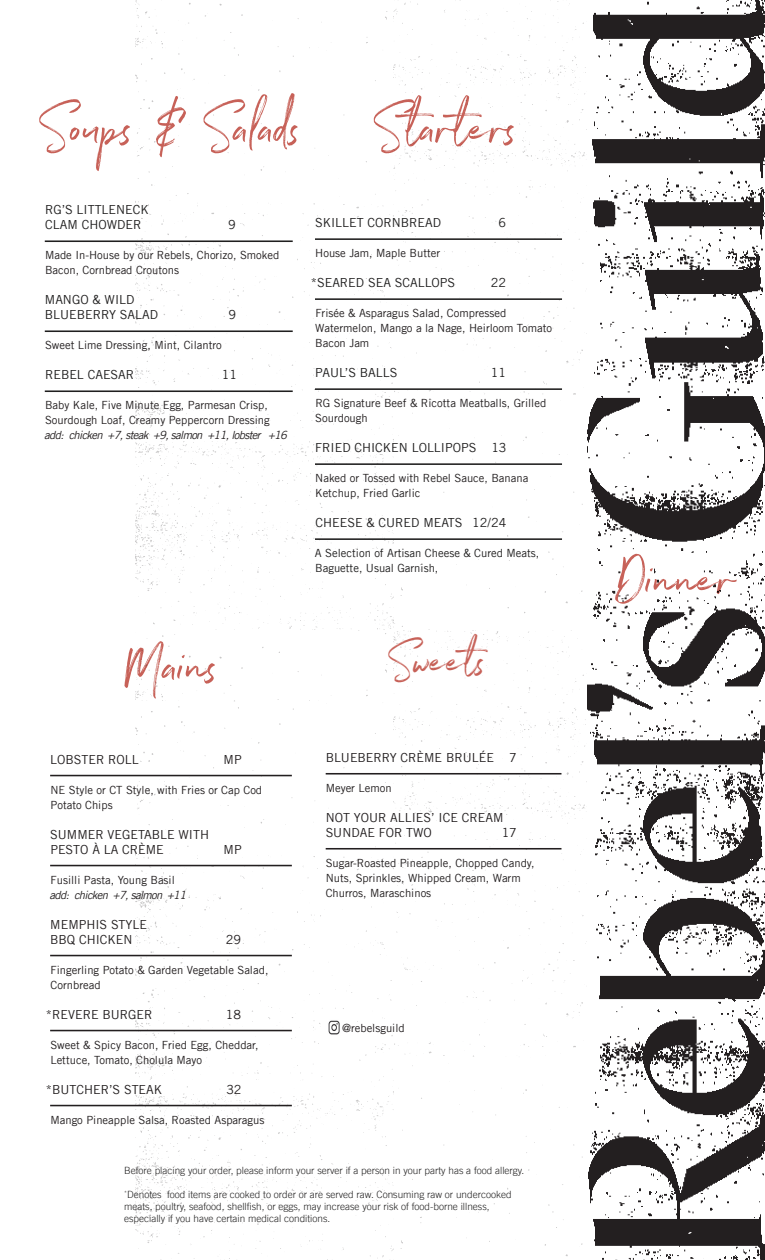
<style>
.page{position:relative;width:765px;height:1260px;background:#fff}
.page>*{position:absolute;margin:0;border:0;box-sizing:border-box;transform-origin:0 0}
.t1{font:60px "Northwell Alt";letter-spacing:.01em;color:#c76158}
.t2{font:60px "Northwell Alt";color:#c76158}
.t3{font:50px "Northwell Alt";color:#c76158}
.Paragraph_Style_1{font:12.5px/15px "Trade Gothic LT";color:#231f20}
.Paragraph_Style_1-2{font:12.5px/15px "Trade Gothic LT";color:#201f1f}
.t4{font:11.25px/15px "Trade Gothic LT";color:#231f20}
.t5{font:11.25px/15px "Trade Gothic LT";color:#201f1f}
.t6{font:italic 11.25px "Trade Gothic LT";letter-spacing:-.06em;color:#231f20}
.t7{font:300 10px/12px "Trade Gothic LT";color:#201f1f}
.s1{font-style:italic}
</style>
<div class="page">
<img style="left:135px;top:0;width:453px;height:1260px">
<hr style="left:50px;top:775px;width:242px;height:1px;background:#231f20">
<hr style="left:50px;top:865px;width:242px;height:1px;background:#231f20">
<hr style="left:50px;top:955px;width:242px;height:1px;background:#231f20">
<hr style="left:50px;top:1030px;width:242px;height:1px;background:#231f20">
<hr style="left:50px;top:1105px;width:242px;height:1px;background:#231f20">
<hr style="left:45px;top:240px;width:248px;height:2px;background:#201f1f">
<hr style="left:45px;top:330px;width:248px;height:2px;background:#201f1f">
<hr style="left:45px;top:390px;width:248px;height:2px;background:#201f1f">
<hr style="left:315px;top:238px;width:247px;height:2px;background:#201f1f">
<hr style="left:315px;top:298px;width:247px;height:2px;background:#201f1f">
<hr style="left:315px;top:388px;width:247px;height:2px;background:#201f1f">
<hr style="left:315px;top:463px;width:247px;height:2px;background:#201f1f">
<hr style="left:315px;top:538px;width:247px;height:2px;background:#201f1f">
<img style="left:588px;top:0;width:177px;height:1260px">
<hr style="left:326px;top:773px;width:235px;height:2px;background:#231f20">
<hr style="left:326px;top:848px;width:235px;height:2px;background:#231f20">
<img style="left:326px;top:1019px;width:16px;height:17px">
<h1 class="t1" style="left:39px;top:84px;width:264px">Soups &amp; Salads</h1>
<p class="Paragraph_Style_1-2" style="left:45px;top:202px;width:105px">RG’S LITTLENECK<br>CLAM CHOWDER</p>
<p class="Paragraph_Style_1-2" style="left:228px;top:217px;width:9px">9</p>
<p class="t4" style="left:45px;top:248px;width:236px">Made In-House by our Rebels, Chorizo, Smoked<br>Bacon, Cornbread Croutons</p>
<p class="Paragraph_Style_1-2" style="left:45px;top:292px;width:115px">MANGO &amp; WILD<br>BLUEBERRY SALAD</p>
<p class="Paragraph_Style_1-2" style="left:228px;top:307px;width:9px">9</p>
<p class="t4" style="left:45px;top:338px;width:178px">Sweet Lime Dressing, Mint, Cilantro</p>
<p class="Paragraph_Style_1-2" style="left:45px;top:367px;width:91px">REBEL CAESAR</p>
<p class="Paragraph_Style_1-2" style="left:222px;top:367px;width:17px">11</p>
<p class="t4" style="left:45px;top:398px;width:226px">Baby Kale, Five Minute Egg, Parmesan Crisp,<br>Sourdough Loaf, Creamy Peppercorn Dressing</p>
<p class="t6" style="left:44px;top:428px;width:244px">add: chicken +7, steak +9, salmon +11, lobster +16</p>
<h1 class="t1" style="left:123px;top:622px;width:97px">Mains</h1>
<h1 class="t1" style="left:374px;top:84px;width:145px">Starters</h1>
<p class="Paragraph_Style_1-2" style="left:315px;top:215px;width:128px">SKILLET CORNBREAD</p>
<p class="Paragraph_Style_1-2" style="left:499px;top:215px;width:9px">6</p>
<p class="t4" style="left:315px;top:245px;width:126px">House Jam, Maple Butter</p>
<p class="Paragraph_Style_1-2" style="left:311px;top:275px;width:146px">*SEARED SEA SCALLOPS</p>
<p class="Paragraph_Style_1-2" style="left:491px;top:275px;width:17px">22</p>
<p class="t4" style="left:315px;top:305px;width:238px">Frisée &amp; Asparagus Salad, Compressed<br>Watermelon, Mango a la Nage, Heirloom Tomato<br>Bacon Jam</p>
<p class="Paragraph_Style_1-2" style="left:315px;top:365px;width:84px">PAUL’S BALLS</p>
<p class="Paragraph_Style_1-2" style="left:491px;top:365px;width:17px">11</p>
<p class="t4" style="left:315px;top:395px;width:233px">RG Signature Beef &amp; Ricotta Meatballs, Grilled<br>Sourdough</p>
<p class="Paragraph_Style_1-2" style="left:315px;top:440px;width:193px">FRIED CHICKEN LOLLIPOPS 13</p>
<p class="t4" style="left:315px;top:470px;width:215px">Naked or Tossed with Rebel Sauce, Banana<br>Ketchup, Fried Garlic</p>
<p class="Paragraph_Style_1-2" style="left:315px;top:515px;width:192px">CHEESE &amp; CURED MEATS 12/24</p>
<p class="t5" style="left:315px;top:545px;width:226px">A Selection of Artisan Cheese &amp; Cured Meats,<br>Baguette, Usual Garnish,</p>
<h1 class="t2" style="left:617px;top:535px;width:120px">Dinner</h1>
<p class="t3" style="left:389px;top:625px;width:99px">Sweets</p>
<p class="Paragraph_Style_1" style="left:50px;top:751px;width:90px">LOBSTER ROLL</p>
<p class="Paragraph_Style_1" style="left:224px;top:751px;width:20px">MP</p>
<p class="t4" style="left:50px;top:782px;width:213px">NE Style or CT Style, with Fries or Cap Cod<br>Potato Chips</p>
<p class="Paragraph_Style_1" style="left:50px;top:826px;width:160px">SUMMER VEGETABLE WITH<br>PESTO À LA CRÈME</p>
<p class="Paragraph_Style_1" style="left:224px;top:841px;width:20px">MP</p>
<p class="t4" style="left:50px;top:872px;width:138px">Fusilli Pasta, Young Basil <span class="s1">add: chicken +7, salmon +11</span></p>
<p class="Paragraph_Style_1" style="left:50px;top:916px;width:98px">MEMPHIS STYLE<br>BBQ CHICKEN</p>
<p class="Paragraph_Style_1" style="left:226px;top:931px;width:17px">29</p>
<p class="t4" style="left:51px;top:962px;width:219px">Fingerling Potato &amp; Garden Vegetable Salad,<br>Cornbread</p>
<p class="Paragraph_Style_1" style="left:46px;top:1006px;width:108px">*REVERE BURGER</p>
<p class="Paragraph_Style_1" style="left:226px;top:1006px;width:17px">18</p>
<p class="t4" style="left:50px;top:1037px;width:210px">Sweet &amp; Spicy Bacon, Fried Egg, Cheddar,<br>Lettuce, Tomato, Cholula Mayo</p>
<p class="Paragraph_Style_1" style="left:46px;top:1081px;width:118px">*BUTCHER’S STEAK</p>
<p class="Paragraph_Style_1" style="left:226px;top:1081px;width:17px">32</p>
<p class="t4" style="left:50px;top:1112px;width:216px">Mango Pineapple Salsa, Roasted Asparagus</p>
<p class="Paragraph_Style_1" style="left:326px;top:750px;width:193px">BLUEBERRY CRÈME BRULÉE 7</p>
<p class="t4" style="left:326px;top:780px;width:67px">Meyer Lemon</p>
<p class="Paragraph_Style_1" style="left:326px;top:810px;width:179px">NOT YOUR ALLIES’ ICE CREAM<br>SUNDAE FOR TWO</p>
<p class="Paragraph_Style_1" style="left:502px;top:825px;width:17px">17</p>
<p class="t4" style="left:326px;top:855px;width:210px">Sugar-Roasted Pineapple, Chopped Candy,<br>Nuts, Sprinkles, Whipped Cream, Warm<br>Churros, Maraschinos</p>
<p class="t4" style="left:342px;top:1020px;width:64px">@rebelsguild</p>
<p class="t7" style="left:124px;top:1164px;width:402px">Before placing your order, please inform your server if a person in your party has a food allergy.</p>
<p class="t7" style="left:124px;top:1188px;width:389px"><sup>*</sup>Denotes food items are cooked to order or are served raw. Consuming raw or undercooked meats, poultry, seafood, shellfish, or eggs, may increase your risk of food-borne illness, especially if you have certain medical conditions.</p>
</div>
